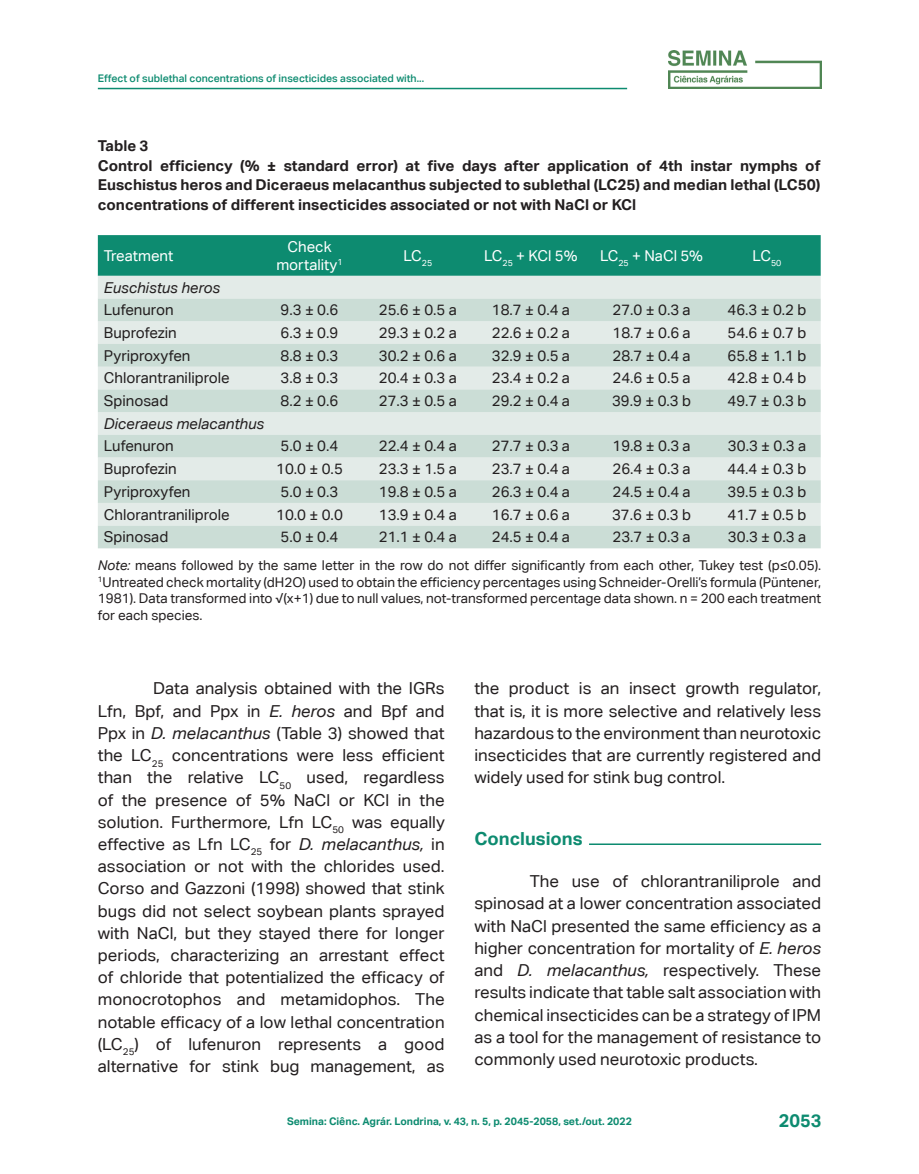
<style>
.page{position:relative;width:919px;height:1174px;background:#fff}
.page>*{position:absolute;margin:0;border:0;box-sizing:border-box;transform-origin:0 0}
.corpo_do_texto{font:700 18px "Aktiv Grotesk Corp";color:#0d8b70}
.corpo_do_texto-2{font:16.5px/22.2px "Aktiv Grotesk Corp";color:#231f20;text-align:justify}
.texto_tabela{font:15px "Aktiv Grotesk Corp";color:#231f20}
.título_Tabela{font:700 15px/19.5px "Aktiv Grotesk Corp";color:#231f20;text-align:justify}
.texto_tabela-2{font:15px/18px "Aktiv Grotesk Corp";color:#fff;text-align:center}
.texto_tabela-3{font:italic 15px "Aktiv Grotesk Corp";color:#231f20}
.legenda_de_tabela{font:13.5px/16.5px "Aktiv Grotesk Corp";color:#231f20;text-align:justify}
.t1{font:500 10.5px "Aktiv Grotesk Corp";color:#0d8b70}
.t2{font:700 10.5px "Aktiv Grotesk Corp";color:#0d8b70}
.s1{font-style:italic}
</style>
<div class="page">
<hr style="left:98px;top:88px;width:529px;height:1px;background:#0d8b70">
<img style="left:668px;top:50px;width:153px;height:38px">
<div style="left:98px;top:235px;width:722px;height:41px;background:#0d8b70"></div>
<div style="left:98px;top:276px;width:722px;height:22px;background:#e3ebe8"></div>
<svg style="left:98px;top:298px;width:722px;height:250px;background:#d6e3de"></svg>
<hr style="left:589px;top:843px;width:232px;height:2px;background:#0d8b70">
<p class="t1" style="left:98px;top:72px;width:328px">Effect of sublethal concentrations of insecticides associated with...</p>
<p class="título_Tabela" style="left:98px;top:136px;width:52px">Table 3</p>
<p class="título_Tabela" style="left:98px;top:155px;width:724px">Control efficiency (% ± standard error) at five days after application of 4th instar nymphs of Euschistus heros and Diceraeus melacanthus subjected to sublethal (LC25) and median lethal (LC50) concentrations of different insecticides associated or not with NaCl or KCl</p>
<p class="texto_tabela-2" style="left:104px;top:246px;width:71px">Treatment</p>
<p class="texto_tabela-2" style="left:276px;top:237px;width:68px">Check mortality<sup>1</sup></p>
<p class="texto_tabela-2" style="left:403px;top:246px;width:30px">LC<sub>25</sub></p>
<p class="texto_tabela-2" style="left:484px;top:246px;width:95px">LC<sub>25</sub> + KCl 5%</p>
<p class="texto_tabela-2" style="left:600px;top:246px;width:104px">LC<sub>25</sub> + NaCl 5%</p>
<p class="texto_tabela-2" style="left:752px;top:246px;width:30px">LC<sub>50</sub></p>
<p class="texto_tabela-3" style="left:104px;top:278px;width:118px">Euschistus heros</p>
<p class="texto_tabela" style="left:104px;top:301px;width:71px">Lufenuron</p>
<p class="texto_tabela" style="left:280px;top:301px;width:59px">9.3 ± 0.6</p>
<p class="texto_tabela" style="left:379px;top:301px;width:80px">25.6 ± 0.5 a</p>
<p class="texto_tabela" style="left:492px;top:301px;width:80px">18.7 ± 0.4 a</p>
<p class="texto_tabela" style="left:612px;top:301px;width:80px">27.0 ± 0.3 a</p>
<p class="texto_tabela" style="left:727px;top:301px;width:80px">46.3 ± 0.2 b</p>
<p class="texto_tabela" style="left:104px;top:324px;width:74px">Buprofezin</p>
<p class="texto_tabela" style="left:280px;top:324px;width:59px">6.3 ± 0.9</p>
<p class="texto_tabela" style="left:379px;top:324px;width:80px">29.3 ± 0.2 a</p>
<p class="texto_tabela" style="left:492px;top:324px;width:80px">22.6 ± 0.2 a</p>
<p class="texto_tabela" style="left:612px;top:324px;width:80px">18.7 ± 0.6 a</p>
<p class="texto_tabela" style="left:727px;top:324px;width:80px">54.6 ± 0.7 b</p>
<p class="texto_tabela" style="left:104px;top:346px;width:88px">Pyriproxyfen</p>
<p class="texto_tabela" style="left:280px;top:346px;width:59px">8.8 ± 0.3</p>
<p class="texto_tabela" style="left:379px;top:346px;width:80px">30.2 ± 0.6 a</p>
<p class="texto_tabela" style="left:492px;top:346px;width:80px">32.9 ± 0.5 a</p>
<p class="texto_tabela" style="left:612px;top:346px;width:80px">28.7 ± 0.4 a</p>
<p class="texto_tabela" style="left:727px;top:346px;width:80px">65.8 ± 1.1 b</p>
<p class="texto_tabela" style="left:104px;top:369px;width:127px">Chlorantraniliprole</p>
<p class="texto_tabela" style="left:280px;top:369px;width:59px">3.8 ± 0.3</p>
<p class="texto_tabela" style="left:379px;top:369px;width:80px">20.4 ± 0.3 a</p>
<p class="texto_tabela" style="left:492px;top:369px;width:80px">23.4 ± 0.2 a</p>
<p class="texto_tabela" style="left:612px;top:369px;width:80px">24.6 ± 0.5 a</p>
<p class="texto_tabela" style="left:727px;top:369px;width:80px">42.8 ± 0.4 b</p>
<p class="texto_tabela" style="left:104px;top:392px;width:66px">Spinosad</p>
<p class="texto_tabela" style="left:280px;top:392px;width:59px">8.2 ± 0.6</p>
<p class="texto_tabela" style="left:379px;top:392px;width:80px">27.3 ± 0.5 a</p>
<p class="texto_tabela" style="left:492px;top:392px;width:80px">29.2 ± 0.4 a</p>
<p class="texto_tabela" style="left:612px;top:392px;width:80px">39.9 ± 0.3 b</p>
<p class="texto_tabela" style="left:727px;top:392px;width:80px">49.7 ± 0.3 b</p>
<p class="texto_tabela-3" style="left:104px;top:414px;width:162px">Diceraeus melacanthus</p>
<p class="texto_tabela" style="left:104px;top:437px;width:71px">Lufenuron</p>
<p class="texto_tabela" style="left:280px;top:437px;width:59px">5.0 ± 0.4</p>
<p class="texto_tabela" style="left:379px;top:437px;width:80px">22.4 ± 0.4 a</p>
<p class="texto_tabela" style="left:492px;top:437px;width:80px">27.7 ± 0.3 a</p>
<p class="texto_tabela" style="left:612px;top:437px;width:80px">19.8 ± 0.3 a</p>
<p class="texto_tabela" style="left:727px;top:437px;width:80px">30.3 ± 0.3 a</p>
<p class="texto_tabela" style="left:104px;top:460px;width:74px">Buprofezin</p>
<p class="texto_tabela" style="left:276px;top:460px;width:68px">10.0 ± 0.5</p>
<p class="texto_tabela" style="left:379px;top:460px;width:80px">23.3 ± 1.5 a</p>
<p class="texto_tabela" style="left:492px;top:460px;width:80px">23.7 ± 0.4 a</p>
<p class="texto_tabela" style="left:612px;top:460px;width:80px">26.4 ± 0.3 a</p>
<p class="texto_tabela" style="left:727px;top:460px;width:80px">44.4 ± 0.3 b</p>
<p class="texto_tabela" style="left:104px;top:483px;width:88px">Pyriproxyfen</p>
<p class="texto_tabela" style="left:280px;top:483px;width:59px">5.0 ± 0.3</p>
<p class="texto_tabela" style="left:379px;top:483px;width:80px">19.8 ± 0.5 a</p>
<p class="texto_tabela" style="left:492px;top:483px;width:80px">26.3 ± 0.4 a</p>
<p class="texto_tabela" style="left:612px;top:483px;width:80px">24.5 ± 0.4 a</p>
<p class="texto_tabela" style="left:727px;top:483px;width:80px">39.5 ± 0.3 b</p>
<p class="texto_tabela" style="left:104px;top:505px;width:127px">Chlorantraniliprole</p>
<p class="texto_tabela" style="left:276px;top:505px;width:68px">10.0 ± 0.0</p>
<p class="texto_tabela" style="left:379px;top:505px;width:80px">13.9 ± 0.4 a</p>
<p class="texto_tabela" style="left:492px;top:505px;width:80px">16.7 ± 0.6 a</p>
<p class="texto_tabela" style="left:612px;top:505px;width:80px">37.6 ± 0.3 b</p>
<p class="texto_tabela" style="left:727px;top:505px;width:80px">41.7 ± 0.5 b</p>
<p class="texto_tabela" style="left:104px;top:528px;width:66px">Spinosad</p>
<p class="texto_tabela" style="left:280px;top:528px;width:59px">5.0 ± 0.4</p>
<p class="texto_tabela" style="left:379px;top:528px;width:80px">21.1 ± 0.4 a</p>
<p class="texto_tabela" style="left:492px;top:528px;width:80px">24.5 ± 0.4 a</p>
<p class="texto_tabela" style="left:612px;top:528px;width:80px">23.7 ± 0.3 a</p>
<p class="texto_tabela" style="left:727px;top:528px;width:80px">30.3 ± 0.3 a</p>
<p class="legenda_de_tabela" style="left:98px;top:557px;width:724px"><span class="s1">Note:</span> means followed by the same letter in the row do not differ significantly from each other, Tukey test (p≤0.05).<br><sup>1</sup>Untreated check mortality (dH2O) used to obtain the efficiency percentages using Schneider-Orelli’s formula (Püntener, 1981). Data transformed into √(x+1) due to null values, not-transformed percentage data shown. n = 200 each treatment for each species.</p>
<p class="corpo_do_texto-2" style="left:98px;top:677px;width:348px;text-indent:55px">Data analysis obtained with the IGRs Lfn, Bpf, and Ppx in <span class="s1">E. heros</span> and Bpf and Ppx in <span class="s1">D. melacanthus</span> (Table 3) showed that the LC<sub>25</sub> concentrations were less efficient than the relative LC<sub>50</sub> used, regardless of the presence of 5% NaCl or KCl in the solution. Furthermore, Lfn LC<sub>50</sub> was equally effective as Lfn LC<sub>25</sub> for <span class="s1">D. melacanthus,</span> in association or not with the chlorides used.<br>Corso and Gazzoni (1998) showed that stink bugs did not select soybean plants sprayed with NaCl, but they stayed there for longer periods, characterizing an arrestant effect of chloride that potentialized the efficacy of monocrotophos and metamidophos. The notable efficacy of a low lethal concentration (LC<sub>25</sub>) of lufenuron represents a good alternative for stink bug management, as</p>
<p class="corpo_do_texto-2" style="left:474px;top:677px;width:348px">the product is an insect growth regulator, that is, it is more selective and relatively less hazardous to the environment than neurotoxic insecticides that are currently registered and widely used for stink bug control.</p>
<p class="corpo_do_texto" style="left:474px;top:827px;width:110px">Conclusions</p>
<p class="corpo_do_texto-2" style="left:474px;top:870px;width:348px;text-indent:55px">The use of chlorantraniliprole and spinosad at a lower concentration associated with NaCl presented the same efficiency as a higher concentration for mortality of <span class="s1">E. heros </span>and <span class="s1">D. melacanthus,</span> respectively. These results indicate that table salt association with chemical insecticides can be a strategy of IPM as a tool for the management of resistance to commonly used neurotoxic products.</p>
<p class="t2" style="left:287px;top:1114px;width:346px">Semina: Ciênc. Agrár. Londrina, v. 43, n. 5, p. 2045-2058, set./out. 2022</p>
<p class="corpo_do_texto" style="left:778px;top:1109px;width:44px">2053</p>
</div>
